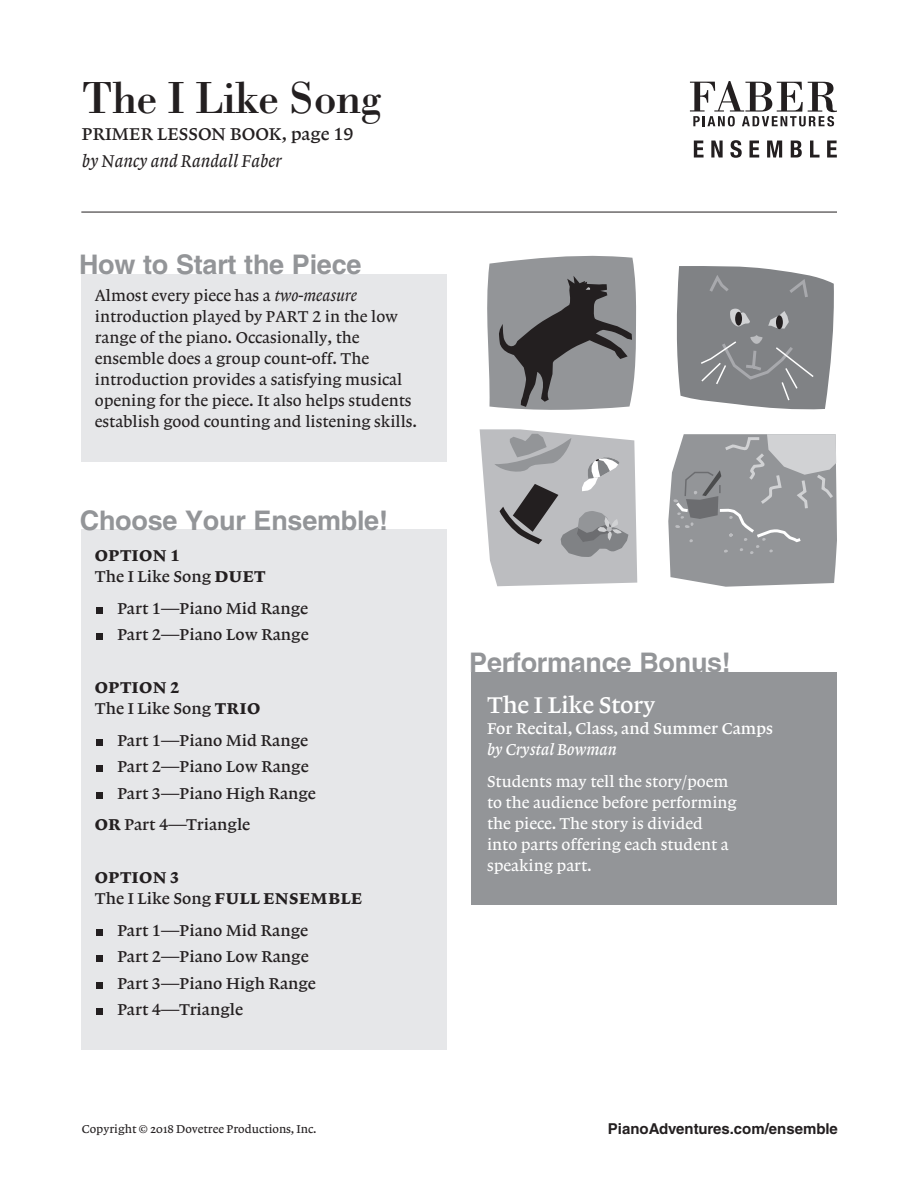
<style>
.page{position:relative;width:918px;height:1188px;background:#fff}
.page>*{position:absolute;margin:0;border:0;box-sizing:border-box;transform-origin:0 0}
.t1{font:46.5px "Bodoni BT";letter-spacing:-.02em;color:#231f20}
.t2{font:700 27px "Helvetica LT Std";letter-spacing:-.01em;color:#939598}
.t3{font:24px "Lexicon No 1 Roman B";letter-spacing:-.01em;color:#fff}
.t4{font:18px "Lexicon No 1 Roman B";color:#231f20}
.t5{font:18px "Lexicon No 1 Italic A";color:#231f20}
.t6{font:16.5px/21px "Lexicon No 1 Roman A";color:#231f20}
.t7{font:16.5px/31.8px "Lexicon No 1 Roman B";color:#231f20}
.t8{font:16.5px/21px "Lexicon No 1 Roman A";color:#fff}
.t9{font:16.5px "Lexicon No 1 Roman B";color:#fff}
.t10{font:16.5px "Lexicon No 1 Roman E";letter-spacing:.03em;color:#231f20}
.t11{font:16.5px "Lexicon No 1 Italic B";color:#fff}
.t12{font:700 15px "Helvetica LT Std";color:#231f20}
.t13{font:12px "Lexicon No 1 Roman A";color:#231f20}
.s1{font-family:"Lexicon No 1 Italic A"}
.s2{font-family:"Lexicon No 1 Roman E"}
</style>
<div class="page">
<div style="left:471px;top:672px;width:366px;height:232px;background:#939598"></div>
<div style="left:81px;top:274px;width:366px;height:187px;background:#e6e7e9"></div>
<div style="left:81px;top:530px;width:366px;height:520px;background:#e6e7e9"></div>
<svg style="left:668px;top:434px;width:169px;height:153px;background:#9fa0a3"></svg>
<svg style="left:480px;top:429px;width:157px;height:157px;background:#b3b4b6"></svg>
<svg style="left:487px;top:255px;width:149px;height:155px;background:#7e7e81"></svg>
<svg style="left:676px;top:266px;width:158px;height:144px;background:#8f9093"></svg>
<div style="left:735px;top:312px;width:7px;height:14px;background:#231f20;border-radius:50%"></div>
<div style="left:776px;top:315px;width:7px;height:14px;background:#231f20;border-radius:50%"></div>
<div style="left:96px;top:607px;width:7px;height:7px;background:#231f20"></div>
<div style="left:96px;top:633px;width:7px;height:7px;background:#231f20"></div>
<div style="left:96px;top:739px;width:7px;height:7px;background:#231f20"></div>
<div style="left:96px;top:765px;width:7px;height:7px;background:#231f20"></div>
<div style="left:96px;top:792px;width:7px;height:7px;background:#231f20"></div>
<div style="left:96px;top:929px;width:7px;height:7px;background:#231f20"></div>
<div style="left:96px;top:956px;width:7px;height:6px;background:#231f20"></div>
<div style="left:96px;top:982px;width:7px;height:7px;background:#231f20"></div>
<div style="left:96px;top:1008px;width:7px;height:7px;background:#231f20"></div>
<hr style="left:81px;top:212px;width:756px;height:1px;background:#231f20">
<svg style="left:694px;top:141px;width:10px;height:17px"></svg>
<svg style="left:711px;top:141px;width:12px;height:17px"></svg>
<svg style="left:730px;top:140px;width:12px;height:18px"></svg>
<svg style="left:750px;top:141px;width:9px;height:17px"></svg>
<svg style="left:767px;top:141px;width:15px;height:17px"></svg>
<svg style="left:791px;top:141px;width:11px;height:17px"></svg>
<svg style="left:810px;top:141px;width:10px;height:17px"></svg>
<svg style="left:827px;top:141px;width:10px;height:17px"></svg>
<svg style="left:690px;top:81px;width:147px;height:45px"></svg>
<h1 class="t1" style="left:82px;top:68px;width:301px">The I Like Song</h1>
<p class="t4" style="left:82px;top:123px;width:273px">PRIMER LESSON BOOK, page 19</p>
<p class="t5" style="left:82px;top:150px;width:201px">by Nancy and Randall Faber</p>
<h2 class="t2" style="left:79px;top:248px;width:284px">How to Start the Piece</h2>
<p class="t6" style="left:95px;top:285px;width:324px">Almost every piece has a <span class="s1">two-measure </span>introduction played by PART 2 in the low range of the piano. Occasionally, the ensemble does a group count-off. The introduction provides a satisfying musical opening for the piece. It also helps students establish good counting and listening skills.</p>
<h2 class="t2" style="left:80px;top:504px;width:310px">Choose Your Ensemble!</h2>
<p class="t10" style="left:95px;top:545px;width:86px">OPTION 1</p>
<p class="t7" style="left:117px;top:561px;width:192px;text-indent:-22px">The I Like Song <span class="s2">DUET<br></span>Part 1—Piano Mid Range</p>
<p class="t7" style="left:117px;top:619px;width:193px">Part 2—Piano Low Range</p>
<p class="t10" style="left:95px;top:677px;width:86px">OPTION 2</p>
<p class="t7" style="left:117px;top:693px;width:192px;text-indent:-22px">The I Like Song <span class="s2">TRIO<br></span>Part 1—Piano Mid Range</p>
<p class="t7" style="left:117px;top:754px;width:200px;line-height:26.4px">Part 2—Piano Low Range<br>Part 3—Piano High Range</p>
<p class="t7" style="left:95px;top:809px;width:157px"><span class="s2">OR</span> Part 4—Triangle</p>
<p class="t10" style="left:95px;top:868px;width:86px">OPTION 3</p>
<p class="t7" style="left:117px;top:883px;width:246px;text-indent:-22px">The I Like Song <span class="s2">FULL ENSEMBLE<br></span>Part 1—Piano Mid Range</p>
<p class="t7" style="left:117px;top:944px;width:200px;line-height:26.4px">Part 2—Piano Low Range<br>Part 3—Piano High Range<br>Part 4—Triangle</p>
<h2 class="t2" style="left:469px;top:646px;width:263px">Performance Bonus!</h2>
<h3 class="t3" style="left:487px;top:691px;width:170px">The I Like Story</h3>
<p class="t9" style="left:487px;top:719px;width:288px">For Recital, Class, and Summer Camps</p>
<p class="t11" style="left:487px;top:740px;width:131px">by Crystal Bowman</p>
<p class="t8" style="left:487px;top:771px;width:251px">Students may tell the story/poem to the audience before performing the piece. The story is divided into parts offering each student a speaking part.</p>
<p class="t13" style="left:82px;top:1122px;width:236px">Copyright © 2018 Dovetree Productions, Inc.</p>
<p class="t12" style="left:608px;top:1119px;width:232px">PianoAdventures.com/ensemble</p>
</div>
